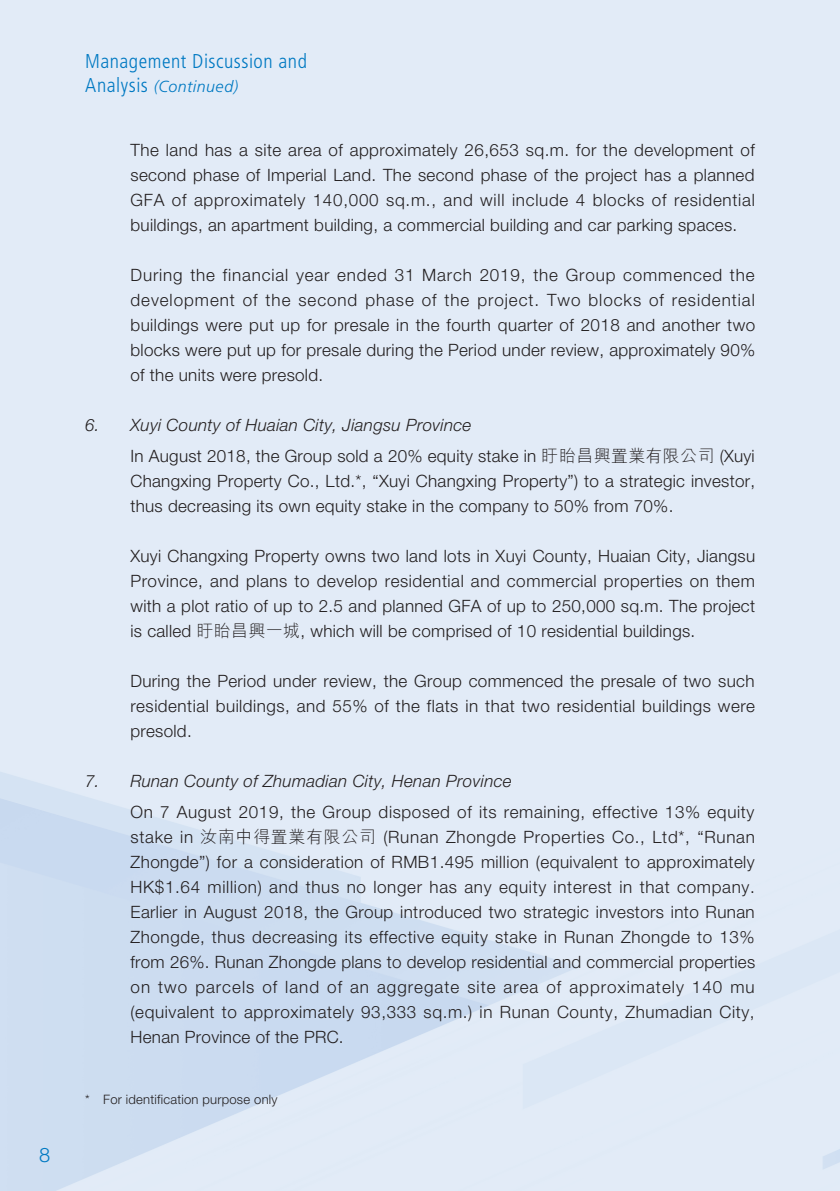
<style>
.page{position:relative;width:840px;height:1191px;background:#fff}
.page>*{position:absolute;margin:0;border:0;box-sizing:border-box;transform-origin:0 0}
.t1{font:300 condensed 20px "Frutiger LT Std";letter-spacing:.025em;color:#0079c2}
.t2{font:300 20px "Helvetica Neue LT Std";color:#0079c2}
.t3{font:300 17px/25px "Helvetica Neue LT Std";letter-spacing:.015em;color:#231f20;text-align:justify}
.t4{font:italic 300 17px "Helvetica Neue LT Std";letter-spacing:.015em;color:#231f20}
.t5{font:italic 300 16px "Frutiger LT Std";letter-spacing:.03em;color:#0079c2}
.t6{font:300 13px "Helvetica Neue LT Std";letter-spacing:.015em;color:#231f20}
.s1{font-style:normal;font-stretch:condensed;font-size:20px}
.s2{font-style:italic}
.s3{font-family:"M Hei HK"}
</style>
<div class="page">
<p class="t2" style="left:39px;top:1142px;width:13px">8</p>
<p class="t1" style="left:85px;top:50px;width:223px">Management Discussion and</p>
<p class="t5" style="left:85px;top:78px;width:155px"><span class="s1">Analysis</span> (Continued)</p>
<p class="t3" style="left:130px;top:137px;width:625px">The land has a site area of approximately 26,653 sq.m. for the development of second phase of Imperial Land. The second phase of the project has a planned GFA of approximately 140,000 sq.m., and will include 4 blocks of residential buildings, an apartment building, a commercial building and car parking spaces.</p>
<p class="t3" style="left:130px;top:262px;width:625px">During the financial year ended 31 March 2019, the Group commenced the development of the second phase of the project. Two blocks of residential buildings were put up for presale in the fourth quarter of 2018 and another two blocks were put up for presale during the Period under review, approximately 90% of the units were presold.</p>
<p class="t3" style="left:130px;top:409px;width:625px;line-height:30.6px;text-indent:-45px"><span class="s2">6. Xuyi County of Huaian City, Jiangsu Province<br></span>In August 2018, the Group sold a 20% equity stake in <span class="s3">盱眙昌興置業有限公司</span> (Xuyi</p>
<p class="t3" style="left:130px;top:468px;width:625px">Changxing Property Co., Ltd.*, “Xuyi Changxing Property”) to a strategic investor, thus decreasing its own equity stake in the company to 50% from 70%.</p>
<p class="t3" style="left:130px;top:543px;width:626px">Xuyi Changxing Property owns two land lots in Xuyi County, Huaian City, Jiangsu Province, and plans to develop residential and commercial properties on them with a plot ratio of up to 2.5 and planned GFA of up to 250,000 sq.m. The project is called <span class="s3">盱眙昌興一城</span>, which will be comprised of 10 residential buildings.</p>
<p class="t3" style="left:130px;top:668px;width:625px">During the Period under review, the Group commenced the presale of two such residential buildings, and 55% of the flats in that two residential buildings were presold.</p>
<p class="t4" style="left:85px;top:770px;width:428px">7. Runan County of Zhumadian City, Henan Province</p>
<p class="t3" style="left:130px;top:798px;width:626px">On 7 August 2019, the Group disposed of its remaining, effective 13% equity stake in <span class="s3">汝南中得置業有限公司</span> (Runan Zhongde Properties Co., Ltd*, “Runan Zhongde”) for a consideration of RMB1.495 million (equivalent to approximately HK$1.64 million) and thus no longer has any equity interest in that company.<br>Earlier in August 2018, the Group introduced two strategic investors into Runan Zhongde, thus decreasing its effective equity stake in Runan Zhongde to 13% from 26%. Runan Zhongde plans to develop residential and commercial properties on two parcels of land of an aggregate site area of approximately 140 mu (equivalent to approximately 93,333 sq.m.) in Runan County, Zhumadian City, Henan Province of the PRC.</p>
<p class="t6" style="left:85px;top:1091px;width:194px">* For identification purpose only</p>
</div>
